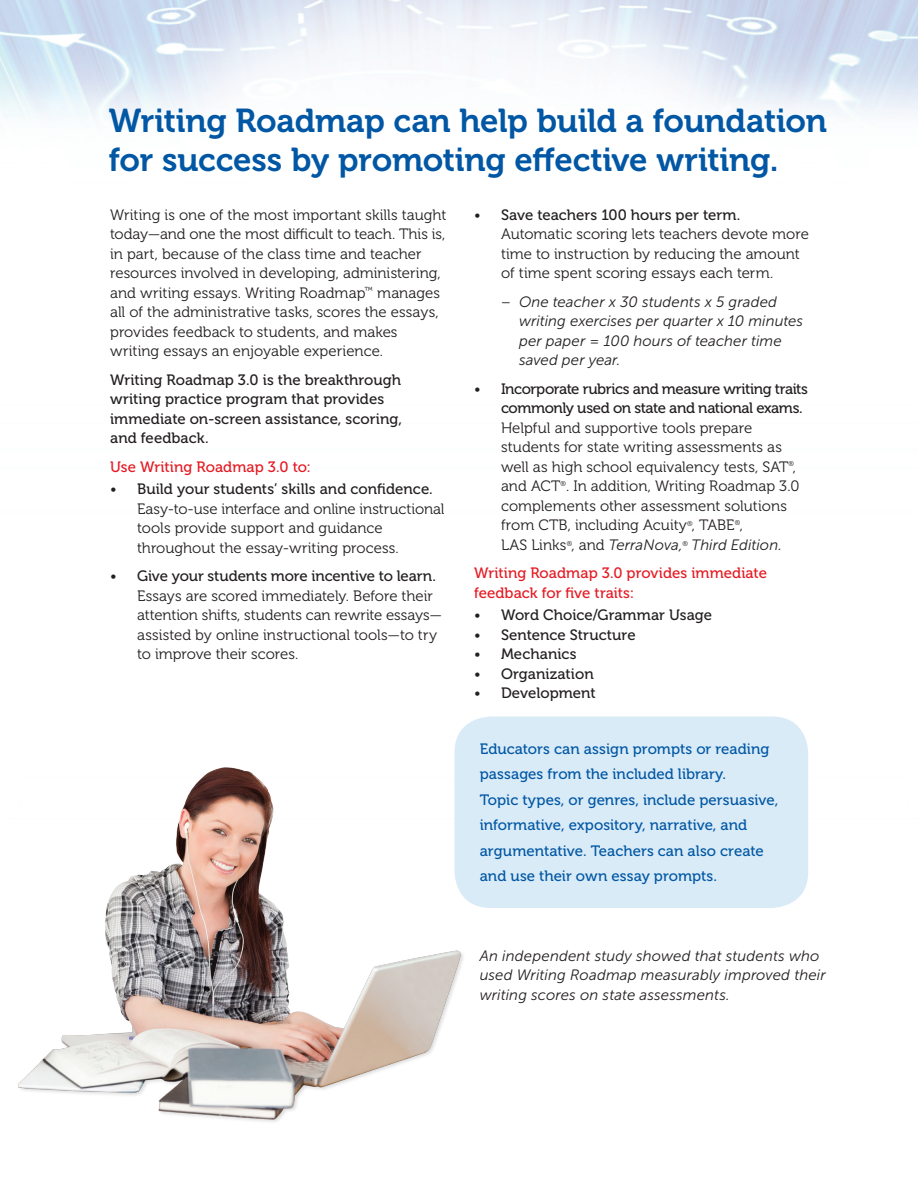
<style>
.page{position:relative;width:918px;height:1188px;background:#fff}
.page>*{position:absolute;margin:0;border:0;box-sizing:border-box;transform-origin:0 0}
.Head1{font:33px/39px "Museo 700";letter-spacing:-.01em;color:#0157a4}
.Body{font:15px/19.5px "Museo 300";color:#231f20}
.Body-2{font:italic 15px/19.5px "Museo Sans 300";letter-spacing:.005em;color:#231f20}
.Body-3{font:15px/25.5px "Museo 500";color:#0157a4}
.subhead_2{font:15px/19.5px "Museo 500";letter-spacing:.005em;color:#231f20}
.subhead_2-2{font:15px/19.5px "Museo 500";color:#e51a23}
.Body-4{font:15px "Museo 500";letter-spacing:.005em;color:#231f20}
.s1{font-family:"Museo 500"}
.s2{font-family:"Museo 300";font-style:normal}
.s3{font-family:"Museo Sans 300";font-style:italic}
.s4{font-family:"Museo 300"}
</style>
<div class="page">
<img style="left:0;top:0;width:918px;height:908px">
<div style="left:454px;top:717px;width:354px;height:191px;background:#d9ebf7;border-radius:36px"></div>
<img style="left:5px;top:653px;width:472px;height:469px">
<p class="Head1" style="left:109px;top:102px;width:720px">Writing Roadmap can help build a foundation for success by promoting effective writing.</p>
<p class="Body" style="left:110px;top:205px;width:338px">Writing is one of the most important skills taught today—and one the most difficult to teach. This is, in part, because of the class time and teacher resources involved in developing, administering, and writing essays. Writing Roadmap<sup>™</sup> manages all of the administrative tasks, scores the essays, provides feedback to students, and makes writing essays an enjoyable experience.</p>
<p class="subhead_2" style="left:110px;top:370px;width:293px">Writing Roadmap 3.0 is the breakthrough writing practice program that provides immediate on-screen assistance, scoring, and feedback.</p>
<p class="subhead_2-2" style="left:110px;top:457px;width:202px">Use Writing Roadmap 3.0 to:</p>
<p class="Body" style="left:137px;top:480px;width:309px;text-indent:-27px">• <span class="s1">Build your students’ skills and confidence.<br></span>Easy-to-use interface and online instructional tools provide support and guidance throughout the essay-writing process.</p>
<p class="Body" style="left:137px;top:567px;width:306px;text-indent:-27px">• <span class="s1">Give your students more incentive to learn.<br></span>Essays are scored immediately. Before their attention shifts, students can rewrite essays— assisted by online instructional tools—to try to improve their scores.</p>
<p class="Body" style="left:501px;top:205px;width:309px;text-indent:-27px">• <span class="s1">Save teachers 100 hours per term.<br></span>Automatic scoring lets teachers devote more time to instruction by reducing the amount of time spent scoring essays each term.</p>
<p class="Body-2" style="left:519px;top:292px;width:286px;text-indent:-18px"><span class="s2">–</span> One teacher x 30 students x 5 graded writing exercises per quarter x 10 minutes per paper = 100 hours of teacher time saved per year.</p>
<p class="Body" style="left:501px;top:379px;width:309px;text-indent:-27px">• <span class="s1">Incorporate rubrics and measure writing traits commonly used on state and national exams.<br></span>Helpful and supportive tools prepare students for state writing assessments as well as high school equivalency tests, SAT<sup>®</sup>, and ACT<sup>®</sup>. In addition, Writing Roadmap 3.0 complements other assessment solutions from CTB, including Acuity<sup>®</sup>, TABE<sup>®</sup>,<br>LAS Links<sup>®</sup>, and <span class="s3">TerraNova,</span><sup>®</sup> <span class="s3">Third Edition.</span></p>
<p class="subhead_2-2" style="left:474px;top:563px;width:294px">Writing Roadmap 3.0 provides immediate feedback for five traits:</p>
<p class="Body-4" style="left:474px;top:607px;width:240px"><span class="s4">•</span> Word Choice/Grammar Usage</p>
<p class="Body-4" style="left:474px;top:626px;width:163px"><span class="s4">•</span> Sentence Structure</p>
<p class="Body-4" style="left:474px;top:646px;width:104px"><span class="s4">•</span> Mechanics</p>
<p class="Body-4" style="left:474px;top:665px;width:121px"><span class="s4">•</span> Organization</p>
<p class="Body-4" style="left:474px;top:685px;width:123px"><span class="s4">•</span> Development</p>
<p class="Body-3" style="left:480px;top:736px;width:300px">Educators can assign prompts or reading passages from the included library.<br>Topic types, or genres, include persuasive, informative, expository, narrative, and argumentative. Teachers can also create and use their own essay prompts.</p>
<p class="Body-2" style="left:480px;top:946px;width:348px">An independent study showed that students who used Writing Roadmap measurably improved their writing scores on state assessments.</p>
</div>
